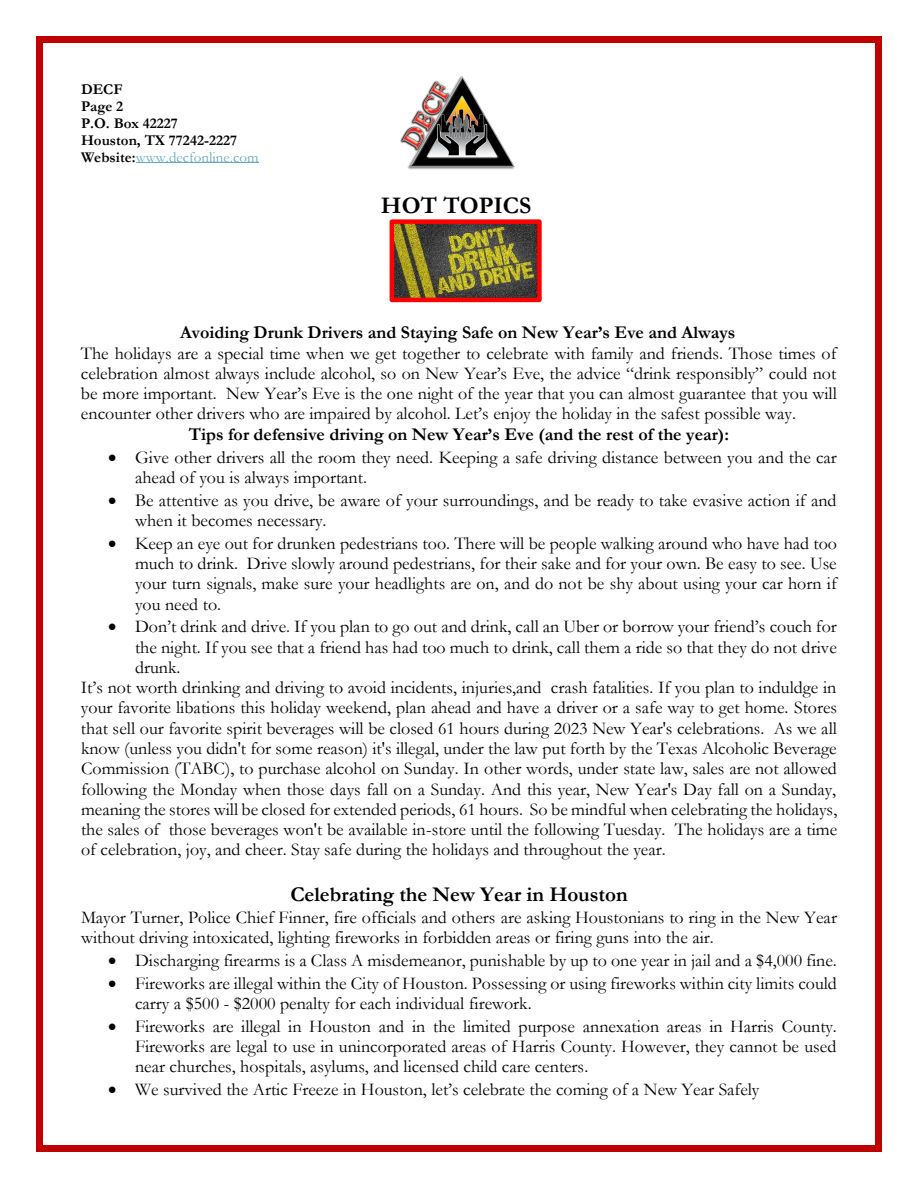
<style>
.page{position:relative;width:918px;height:1188px;background:#fff}
.page>*{position:absolute;margin:0;border:0;box-sizing:border-box;transform-origin:0 0}
.t1{font:700 24px "Garamond";color:#000}
.t2{font:700 21px "Garamond";color:#000}
.t3{font:18px/20.2px "Garamond";color:#000}
.t4{font:700 18px "Garamond";color:#000}
.t5{font:700 15px/17px "Garamond";color:#000}
.s1{font-weight:400;color:#67aabf}
</style>
<div class="page">
<hr style="left:136px;top:163px;width:123px;height:1px;background:#67aabf">
<img style="left:395px;top:225px;width:142px;height:72px">
<div style="left:390px;top:220px;width:152px;height:82px;border:4px solid #f00"></div>
<div style="left:36px;top:36px;width:7px;height:7px;background:#c00000"></div>
<div style="left:43px;top:36px;width:832px;height:7px;background:#c00000"></div>
<div style="left:875px;top:36px;width:7px;height:7px;background:#c00000"></div>
<div style="left:36px;top:43px;width:7px;height:1103px;background:#c00000"></div>
<div style="left:875px;top:43px;width:7px;height:1103px;background:#c00000"></div>
<div style="left:36px;top:1146px;width:7px;height:6px;background:#c00000"></div>
<div style="left:43px;top:1146px;width:832px;height:6px;background:#c00000"></div>
<div style="left:875px;top:1146px;width:7px;height:6px;background:#c00000"></div>
<img style="left:400px;top:76px;width:115px;height:94px">
<p class="t5" style="left:81px;top:81px;width:179px">DECF<br>Page 2<br>P.O. Box 42227<br>Houston, TX 77242-2227<br>Website:<span class="s1">www.decfonline.com</span></p>
<h1 class="t1" style="left:381px;top:189px;width:152px">HOT TOPICS</h1>
<p class="t4" style="left:180px;top:321px;width:557px">Avoiding Drunk Drivers and Staying Safe on New Year’s Eve and Always</p>
<p class="t3" style="left:81px;top:343px;width:757px;text-align:justify">The holidays are a special time when we get together to celebrate with family and friends. Those times of celebration almost always include alcohol, so on New Year’s Eve, the advice “drink responsibly” could not be more important. New Year’s Eve is the one night of the year that you can almost guarantee that you will encounter other drivers who are impaired by alcohol. Let’s enjoy the holiday in the safest possible way.</p>
<p class="t4" style="left:189px;top:422px;width:542px">Tips for defensive driving on New Year’s Eve (and the rest of the year):</p>
<p class="t3" style="left:135px;top:447px;width:703px;text-indent:-27px">• Give other drivers all the room they need. Keeping a safe driving distance between you and the car ahead of you is always important.</p>
<p class="t3" style="left:135px;top:490px;width:703px;text-indent:-27px">• Be attentive as you drive, be aware of your surroundings, and be ready to take evasive action if and when it becomes necessary.</p>
<p class="t3" style="left:135px;top:533px;width:703px;text-align:justify;text-indent:-27px">• Keep an eye out for drunken pedestrians too. There will be people walking around who have had too much to drink. Drive slowly around pedestrians, for their sake and for your own. Be easy to see. Use your turn signals, make sure your headlights are on, and do not be shy about using your car horn if you need to.</p>
<p class="t3" style="left:108px;top:616px;width:730px">• Don’t drink and drive. If you plan to go out and drink, call an Uber or borrow your friend’s couch for</p>
<p class="t3" style="left:135px;top:636px;width:703px">the night. If you see that a friend has had too much to drink, call them a ride so that they do not drive</p>
<p class="t3" style="left:135px;top:657px;width:47px">drunk.</p>
<p class="t3" style="left:81px;top:677px;width:757px">It’s not worth drinking and driving to avoid incidents, injuries,and crash fatalities. If you plan to induldge in</p>
<p class="t3" style="left:81px;top:697px;width:758px">your favorite libations this holiday weekend, plan ahead and have a driver or a safe way to get home. Stores</p>
<p class="t3" style="left:81px;top:717px;width:757px">that sell our favorite spirit beverages will be closed 61 hours during 2023 New Year's celebrations. As we all</p>
<p class="t3" style="left:81px;top:738px;width:757px">know (unless you didn't for some reason) it's illegal, under the law put forth by the Texas Alcoholic Beverage</p>
<p class="t3" style="left:81px;top:758px;width:757px">Commission (TABC), to purchase alcohol on Sunday. In other words, under state law, sales are not allowed</p>
<p class="t3" style="left:81px;top:778px;width:757px">following the Monday when those days fall on a Sunday. And this year, New Year's Day fall on a Sunday,</p>
<p class="t3" style="left:81px;top:798px;width:758px">meaning the stores will be closed for extended periods, 61 hours. So be mindful when celebrating the holidays,</p>
<p class="t3" style="left:81px;top:819px;width:758px">the sales of those beverages won't be available in-store until the following Tuesday. The holidays are a time</p>
<p class="t3" style="left:81px;top:839px;width:586px">of celebration, joy, and cheer. Stay safe during the holidays and throughout the year.</p>
<p class="t2" style="left:290px;top:881px;width:339px">Celebrating the New Year in Houston</p>
<p class="t3" style="left:81px;top:906px;width:758px">Mayor Turner, Police Chief Finner, fire officials and others are asking Houstonians to ring in the New Year without driving intoxicated, lighting fireworks in forbidden areas or firing guns into the air.</p>
<p class="t3" style="left:108px;top:950px;width:730px">• Discharging firearms is a Class A misdemeanor, punishable by up to one year in jail and a $4,000 fine.</p>
<p class="t3" style="left:135px;top:972px;width:703px;text-indent:-27px">• Fireworks are illegal within the City of Houston. Possessing or using fireworks within city limits could carry a $500 - $2000 penalty for each individual firework.</p>
<p class="t3" style="left:135px;top:1016px;width:703px;text-align:justify;text-indent:-27px">• Fireworks are illegal in Houston and in the limited purpose annexation areas in Harris County.<br>Fireworks are legal to use in unincorporated areas of Harris County. However, they cannot be used near churches, hospitals, asylums, and licensed child care centers.</p>
<p class="t3" style="left:108px;top:1079px;width:653px">• We survived the Artic Freeze in Houston, let’s celebrate the coming of a New Year Safely</p>
</div>
